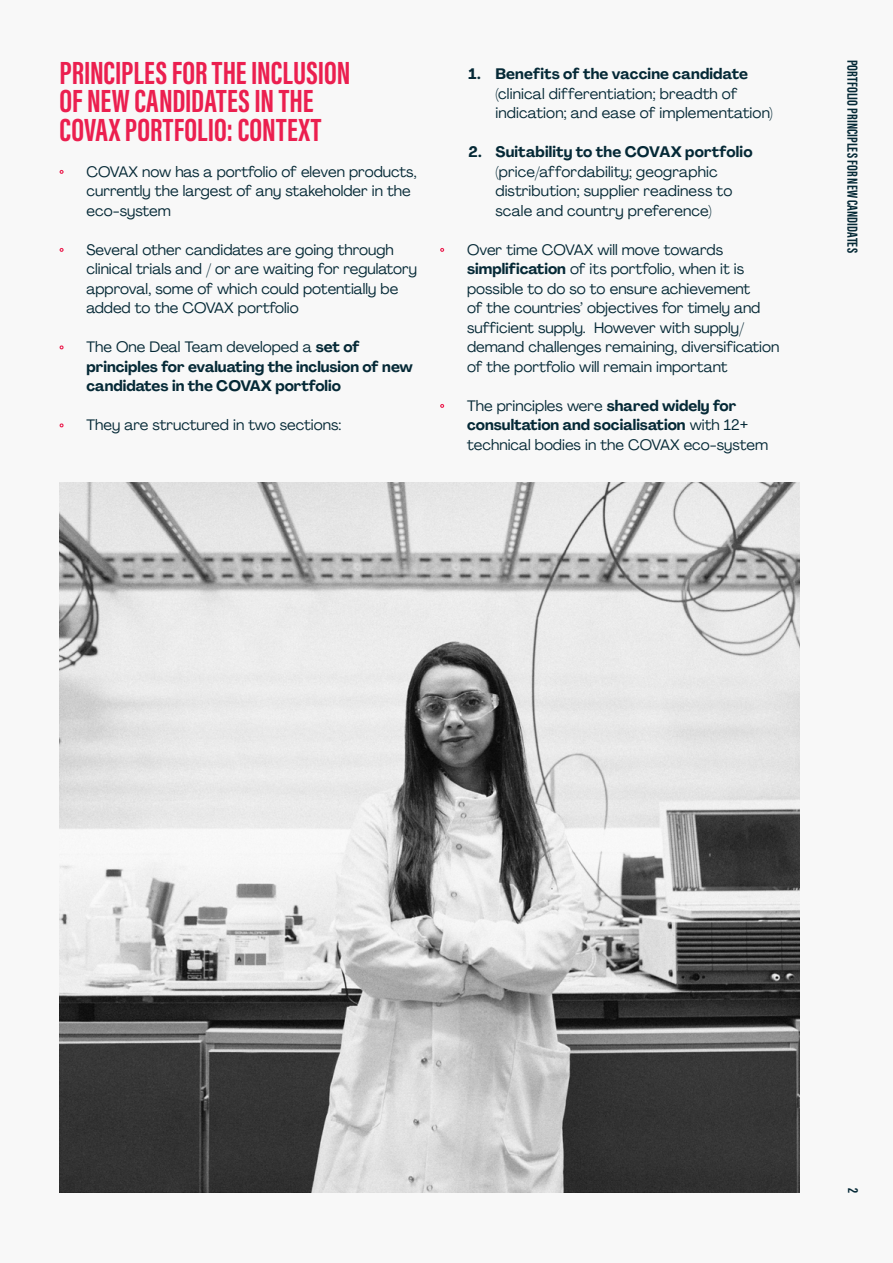
<style>
.page{position:relative;width:893px;height:1263px;background:#f8f8f8}
.page>*{position:absolute;margin:0;border:0;box-sizing:border-box;transform-origin:0 0}
.t1{font:33px/28.5px "Acumin Variable Concept";color:#eb1f4f}
.t2{font:15px/19.5px "Agrandir";color:#052936}
.t3{font:700 15px/19.5px "Agrandir";color:#052936}
.t4{font:15px "Acumin Variable Concept";letter-spacing:.005em;color:#052936}
.s1{color:#eb1f4f}
.s2{font-weight:400;color:#eb1f4f}
.s3{font-weight:400}
.s4{font-weight:700}
</style>
<div class="page">
<img style="left:60px;top:483px;width:739px;height:710px">
<h1 class="t1" style="left:60px;top:57px;width:292px">PRINCIPLES FOR THE INCLUSION<br>OF NEW CANDIDATES IN THE<br>COVAX PORTFOLIO: CONTEXT</h1>
<p class="t2" style="left:87px;top:161px;width:332px;text-indent:-27px"><span class="s1">•</span> COVAX now has a portfolio of eleven products, currently the largest of any stakeholder in the eco-system</p>
<p class="t2" style="left:87px;top:239px;width:332px;text-indent:-27px"><span class="s1">•</span> Several other candidates are going through clinical trials and / or are waiting for regulatory approval, some of which could potentially be added to the COVAX portfolio</p>
<p class="t3" style="left:87px;top:337px;width:328px;text-indent:-27px"><span class="s2">•</span> <span class="s3">The One Deal Team developed a</span> set of principles for evaluating the inclusion of new candidates in the COVAX portfolio</p>
<p class="t2" style="left:60px;top:415px;width:283px"><span class="s1">•</span> They are structured in two sections:</p>
<p class="t3" style="left:468px;top:64px;width:281px">1. Benefits of the vaccine candidate</p>
<p class="t2" style="left:495px;top:83px;width:279px">(clinical differentiation; breadth of indication; and ease of implementation)</p>
<p class="t3" style="left:468px;top:142px;width:286px">2. Suitability to the COVAX portfolio</p>
<p class="t2" style="left:495px;top:161px;width:239px">(price/affordability; geographic distribution; supplier readiness to scale and country preference)</p>
<p class="t2" style="left:467px;top:239px;width:314px;text-indent:-27px"><span class="s1">•</span> Over time COVAX will move towards <span class="s4">simplification</span> of its portfolio, when it is possible to do so to ensure achievement<br>of the countries’ objectives for timely and sufficient supply. However with supply/ demand challenges remaining, diversification of the portfolio will remain important</p>
<p class="t2" style="left:467px;top:395px;width:303px;text-indent:-27px"><span class="s1">•</span> The principles were <span class="s4">shared widely for consultation and socialisation</span> with 12+ technical bodies in the COVAX eco-system</p>
<p class="t4" style="left:863px;top:60px;width:195px;rotate:90deg">PORTFOLIO PRINCIPLES FOR NEW CANDIDATES</p>
<p class="t4" style="left:864px;top:1187px;width:6px;rotate:90deg">2</p>
</div>
